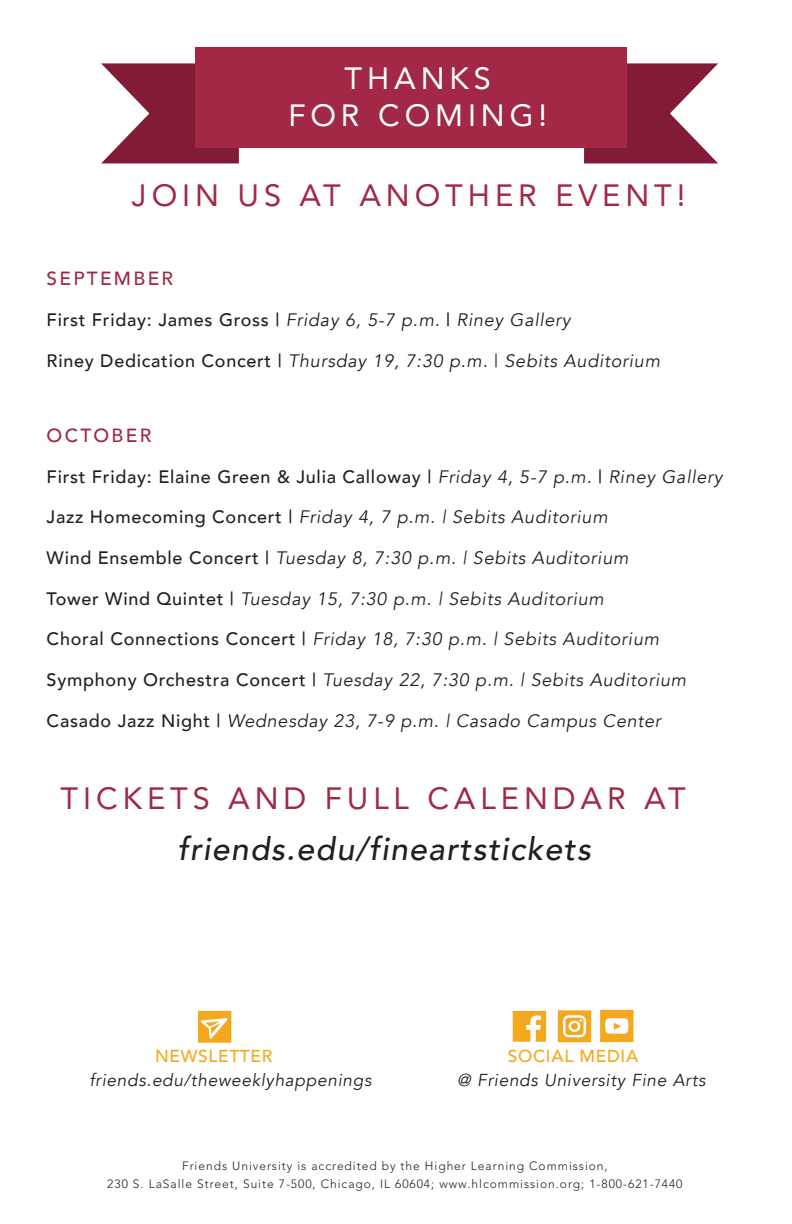
<style>
.page{position:relative;width:792px;height:1224px;background:#fff}
.page>*{position:absolute;margin:0;border:0;box-sizing:border-box;transform-origin:0 0}
.t1{font:italic 500 32px "Avenir";letter-spacing:.04em;color:#231f20}
.t2{font:30.8px "Avenir";letter-spacing:.16em;color:#a22846}
.t3{font:30.8px/36.8px "Avenir";letter-spacing:.16em;color:#fff;text-align:center}
.t4{font:500 19px "Avenir";letter-spacing:.12em;color:#a02843}
.t5{font:italic 18px "Avenir";letter-spacing:.04em;color:#231f20}
.t6{font:500 18px "Avenir";letter-spacing:.04em;color:#231f20}
.t7{font:italic 17.2px "Avenir";letter-spacing:.04em;color:#231f20}
.t8{font:500 17.2px "Avenir";letter-spacing:.04em;color:#f4a81d}
.t9{font:300 12px/18px "Avenir LT Std";letter-spacing:.08em;color:#231f20;text-align:center}
.s1{font-weight:500;font-style:normal}
.s2{font-style:normal}
.s3{font-weight:400;font-style:italic}
</style>
<div class="page">
<svg style="left:198px;top:1011px;width:33px;height:32px"></svg>
<svg style="left:600px;top:1010px;width:34px;height:32px"></svg>
<svg style="left:558px;top:1010px;width:33px;height:32px"></svg>
<svg style="left:513px;top:1011px;width:33px;height:31px"></svg>
<svg style="left:101px;top:63px;width:138px;height:100px"></svg>
<svg style="left:584px;top:63px;width:134px;height:100px"></svg>
<div style="left:196px;top:48px;width:431px;height:100px;background:#a22845"></div>
<h2 class="t3" style="left:288px;top:59px;width:260px">THANKS<br>FOR COMING!</h2>
<h2 class="t2" style="left:132px;top:171px;width:555px">JOIN US AT ANOTHER EVENT!</h2>
<p class="t4" style="left:47px;top:262px;width:128px">SEPTEMBER</p>
<p class="t5" style="left:47px;top:309px;width:525px"><span class="s1">First Friday: James Gross |</span> Friday 6, 5-7 p.m. <span class="s1">|</span> Riney Gallery</p>
<p class="t5" style="left:47px;top:350px;width:615px"><span class="s1">Riney Dedication Concert |</span> Thursday 19, 7:30 p.m. <span class="s2">|</span> Sebits Auditorium</p>
<p class="t4" style="left:47px;top:419px;width:106px">OCTOBER</p>
<p class="t6" style="left:47px;top:461px;width:677px">First Friday: Elaine Green &amp; Julia Calloway | <span class="s3">Friday 4, 5-7 p.m.</span> | <span class="s3">Riney Gallery</span></p>
<p class="t5" style="left:47px;top:507px;width:563px"><span class="s1">Jazz Homecoming Concert |</span> Friday 4, 7 p.m. | Sebits Auditorium</p>
<p class="t5" style="left:47px;top:547px;width:583px"><span class="s1">Wind Ensemble Concert |</span> Tuesday 8, 7:30 p.m. | Sebits Auditorium</p>
<p class="t5" style="left:47px;top:588px;width:559px"><span class="s1">Tower Wind Quintet |</span> Tuesday 15, 7:30 p.m. | Sebits Auditorium</p>
<p class="t5" style="left:47px;top:629px;width:614px"><span class="s1">Choral Connections Concert |</span> Friday 18, 7:30 p.m. | Sebits Auditorium</p>
<p class="t5" style="left:47px;top:669px;width:641px"><span class="s1">Symphony Orchestra Concert |</span> Tuesday 22, 7:30 p.m. | Sebits Auditorium</p>
<p class="t5" style="left:47px;top:710px;width:616px"><span class="s1">Casado Jazz Night |</span> Wednesday 23, 7-9 p.m. | Casado Campus Center</p>
<h2 class="t2" style="left:61px;top:773px;width:627px">TICKETS AND FULL CALENDAR AT</h2>
<h1 class="t1" style="left:178px;top:830px;width:415px">friends.edu/fineartstickets</h1>
<p class="t8" style="left:155px;top:1041px;width:119px">NEWSLETTER</p>
<p class="t8" style="left:508px;top:1041px;width:132px">SOCIAL MEDIA</p>
<p class="t7" style="left:90px;top:1070px;width:284px">friends.edu/theweeklyhappenings</p>
<p class="t7" style="left:457px;top:1070px;width:250px">@ Friends University Fine Arts</p>
<p class="t9" style="left:107px;top:1157px;width:577px">Friends University is accredited by the Higher Learning Commission,<br>230 S. LaSalle Street, Suite 7-500, Chicago, IL 60604; www.hlcommission.org; 1-800-621-7440</p>
</div>
